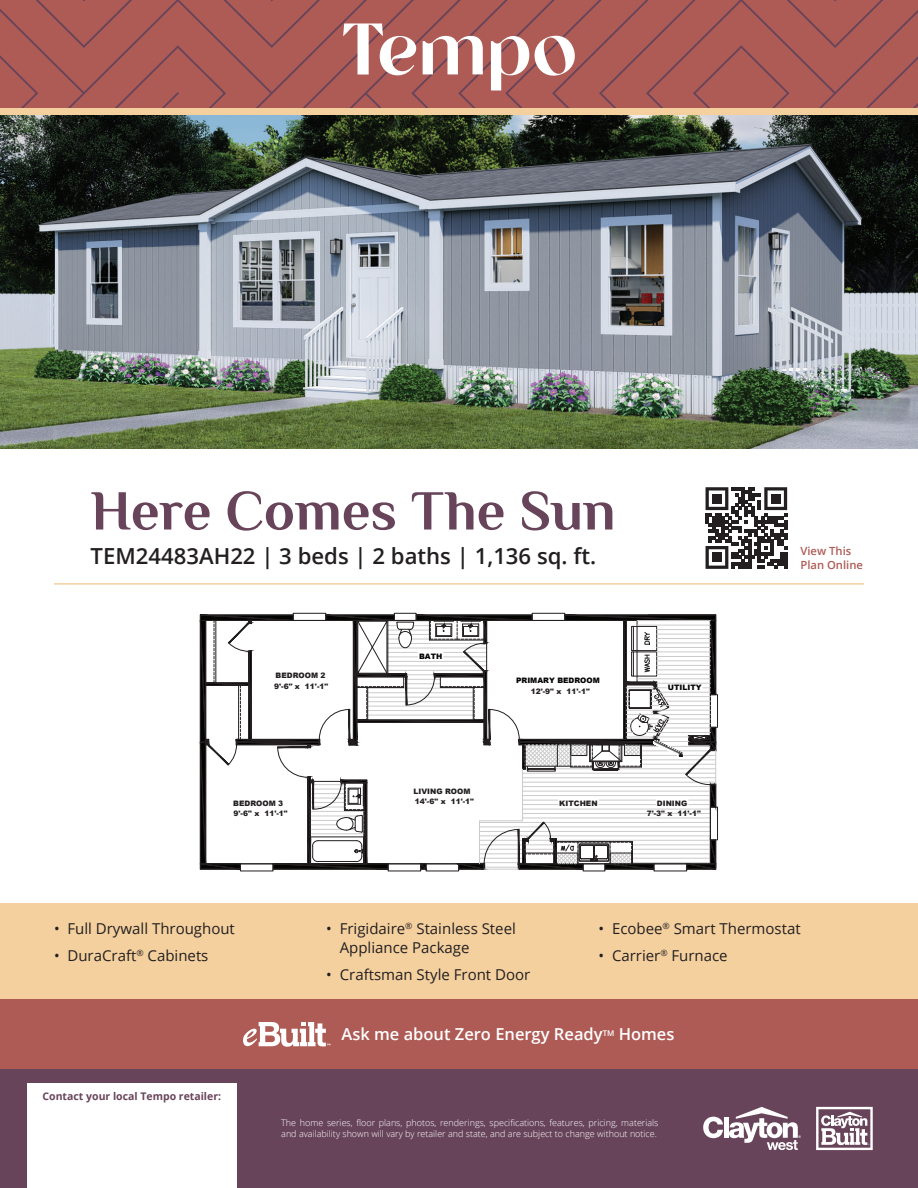
<style>
.page{position:relative;width:918px;height:1188px;background:#fff}
.page>*{position:absolute;margin:0;border:0;box-sizing:border-box;transform-origin:0 0}
.t1{font:700 56.55px "Philosopher";color:#68445a}
.t2{font:600 22.2px "Open Sans";color:#231f20}
.t3{font:600 16.5px "Open Sans";color:#fff}
.t4{font:15px/19.5px "Open Sans";color:#231f20}
.t5{font:600 11.25px/13.5px "Open Sans";color:#ae5b56}
.t6{font:700 10.5px "Open Sans";color:#68445a}
.t7{font:300 9px/10.8px "Open Sans";color:#fff}
.t8{font:900 7.5px "Arial";color:#231f20}
.t9{font:900 7.5px "Arial";color:#040503}
</style>
<div class="page">
<div style="left:0;top:903px;width:918px;height:97px;background:#f4d09f"></div>
<div style="left:0;top:108px;width:918px;height:7px;background:#f4d09f"></div>
<svg style="left:0;top:0;width:918px;height:108px;background:#ad605d"></svg>
<hr style="left:54px;top:583px;width:810px;height:2px;background:#f4d09f">
<div style="left:0;top:1069px;width:918px;height:119px;background:#68445a"></div>
<div style="left:0;top:1000px;width:918px;height:69px;background:#ae5b56"></div>
<svg style="left:243px;top:1022px;width:87px;height:25px"></svg>
<svg style="left:816px;top:1107px;width:57px;height:43px"></svg>
<svg style="left:703px;top:1117px;width:20px;height:21px"></svg>
<div style="left:724px;top:1117px;width:5px;height:21px;background:#fff"></div>
<svg style="left:729px;top:1107px;width:72px;height:43px"></svg>
<div style="left:27px;top:1083px;width:210px;height:105px;background:#fff"></div>
<img style="left:0;top:115px;width:918px;height:333px">
<svg style="left:706px;top:487px;width:81px;height:82px"></svg>
<div style="left:293px;top:613px;width:33px;height:8px;border:1px solid #231f20"></div>
<div style="left:532px;top:613px;width:33px;height:8px;border:1px solid #231f20"></div>
<div style="left:710px;top:807px;width:8px;height:33px;border:1px solid #231f20"></div>
<div style="left:394px;top:613px;width:22px;height:8px;border:1px solid #231f20"></div>
<div style="left:710px;top:694px;width:8px;height:34px;border:1px solid #231f20"></div>
<svg style="left:200px;top:614px;width:516px;height:256px"></svg>
<img style="left:653px;top:740px;width:30px;height:17px">
<h1 class="t1" style="left:91px;top:473px;width:526px">Here Comes The Sun</h1>
<h2 class="t2" style="left:91px;top:541px;width:507px">TEM24483AH22 | 3 beds | 2 baths | 1,136 sq. ft.</h2>
<p class="t9" style="left:419px;top:650px;width:25px">BATH</p>
<p class="t8" style="left:276px;top:670px;width:51px">BEDROOM 2</p>
<p class="t8" style="left:274px;top:681px;width:56px">9'-6" x 11'-1"</p>
<p class="t9" style="left:516px;top:675px;width:85px">PRIMARY BEDROOM</p>
<p class="t8" style="left:531px;top:686px;width:61px">12'-9" x 11'-1"</p>
<p class="t9" style="left:668px;top:682px;width:35px">UTILITY</p>
<p class="t8" style="left:413px;top:786px;width:59px">LIVING ROOM</p>
<p class="t8" style="left:233px;top:798px;width:51px">BEDROOM 3</p>
<p class="t8" style="left:415px;top:796px;width:61px">14'-6" x 11'-1"</p>
<p class="t8" style="left:559px;top:798px;width:40px">KITCHEN</p>
<p class="t8" style="left:657px;top:798px;width:32px">DINING</p>
<p class="t8" style="left:234px;top:808px;width:56px">9'-6" x 11'-1"</p>
<p class="t8" style="left:647px;top:808px;width:56px">7'-3" x 11'-1"</p>
<p class="t5" style="left:800px;top:544px;width:64px">View This<br>Plan Online</p>
<h3 class="t4" style="left:54px;top:918px;width:182px">• Full Drywall Throughout</h3>
<h3 class="t4" style="left:54px;top:945px;width:156px">• DuraCraft<sup>®</sup> Cabinets</h3>
<p class="t6" style="left:43px;top:1089px;width:180px">Contact your local Tempo retailer:</p>
<h3 class="t4" style="left:340px;top:918px;width:178px;text-indent:-14px">• Frigidaire<sup>®</sup> Stainless Steel<br>Appliance Package</h3>
<h3 class="t4" style="left:326px;top:965px;width:206px">• Craftsman Style Front Door</h3>
<h3 class="t4" style="left:599px;top:918px;width:204px">• Ecobee<sup>®</sup> Smart Thermostat</h3>
<h3 class="t4" style="left:599px;top:945px;width:131px">• Carrier<sup>®</sup> Furnace</h3>
<h3 class="t3" style="left:341px;top:1023px;width:335px">Ask me about Zero Energy Ready<sup>TM</sup> Homes</h3>
<p class="t7" style="left:281px;top:1117px;width:379px">The home series, floor plans, photos, renderings, specifications, features, pricing, materials and availability shown will vary by retailer and state, and are subject to change without notice.</p>
</div>
